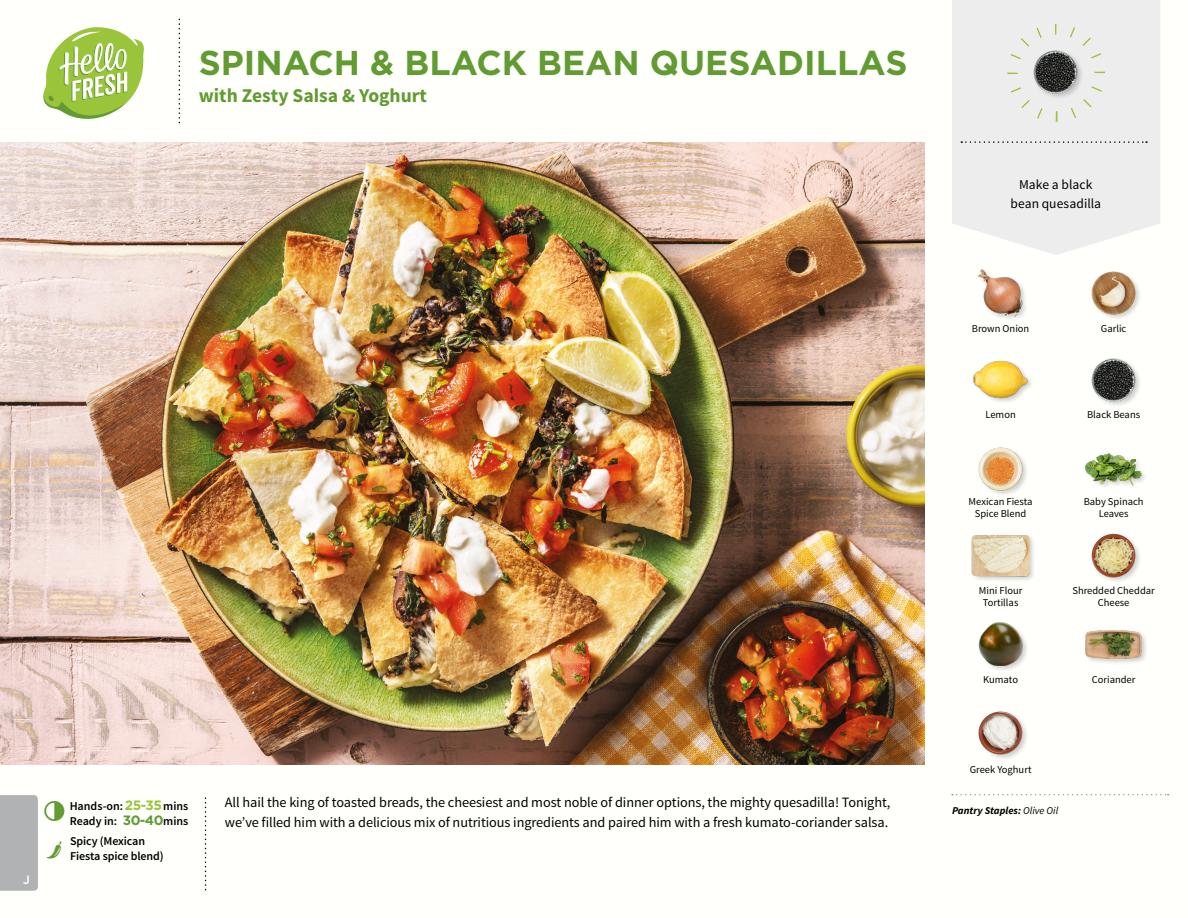
<style>
.page{position:relative;width:1188px;height:918px;background:#fff}
.page>*{position:absolute;margin:0;border:0;box-sizing:border-box;transform-origin:0 0}
.t1{font:700 34.5px "Gotham";color:#619b31}
.t2{font:700 19.5px "Source Sans Pro";color:#619b31}
.t3{font:14.25px/19.5px "Source Sans Pro";letter-spacing:-.005em;color:#000}
.t4{font:13.5px/18.9px "Source Sans Pro";letter-spacing:.005em;color:#000;text-align:center}
.t5{font:600 12px/15px "Source Sans Pro";letter-spacing:-.01em;color:#000}
.t6{font:500 12px "Gotham";color:#fff}
.t7{font:10.5px/12px "Source Sans Pro";color:#000;text-align:center}
.t8{font:italic 700 10.5px "Source Sans Pro";color:#000}
.s1{font-family:"Gotham";font-weight:700;font-size:13.5px;color:#9ac43a}
.s2{font-family:"Gotham";font-weight:700;font-size:13.5px;color:#619b31}
.s3{font-weight:400}
</style>
<div class="page">
<svg style="left:43px;top:27px;width:101px;height:92px"></svg>
<div style="left:0;top:795px;width:38px;height:96px;background:#b1b2b4"></div>
<div style="left:1084px;top:452px;width:65px;height:40px;background:#000;opacity:.2"></div>
<img style="left:1085px;top:452px;width:57px;height:40px">
<img style="left:1091px;top:358px;width:49px;height:48px">
<img style="left:978px;top:447px;width:49px;height:48px">
<img style="left:1091px;top:533px;width:49px;height:49px">
<div style="left:971px;top:534px;width:65px;height:49px;background:#000;opacity:.2"></div>
<img style="left:972px;top:534px;width:57px;height:49px">
<div style="left:1084px;top:628px;width:65px;height:38px;background:#000;opacity:.2"></div>
<img style="left:1085px;top:628px;width:57px;height:38px">
<img style="left:972px;top:360px;width:57px;height:43px">
<img style="left:978px;top:622px;width:49px;height:49px">
<img style="left:978px;top:711px;width:49px;height:48px">
<img style="left:1091px;top:271px;width:49px;height:48px">
<img style="left:977px;top:269px;width:49px;height:50px">
<svg style="left:952px;top:0;width:208px;height:255px;fill:#ededed"></svg>
<svg style="left:961px;top:141px;width:186px;height:2px"></svg>
<div style="left:1007px;top:24px;width:98px;height:98px;border:11px dashed #9ac43a;border-radius:50%"></div>
<img style="left:0;top:142px;width:925px;height:623px">
<svg style="left:952px;top:794px;width:217px;height:1px"></svg>
<img style="left:1027px;top:43px;width:57px;height:58px">
<h1 class="t1" style="left:199px;top:40px;width:710px">SPINACH &amp; BLACK BEAN QUESADILLAS</h1>
<h2 class="t2" style="left:199px;top:83px;width:230px">with Zesty Salsa &amp; Yoghurt</h2>
<p class="t6" style="left:23px;top:872px;width:8px">J</p>
<p class="t5" style="left:70px;top:798px;width:120px">Hands-on:<span class="s1">25-35</span>mins<br>Ready in: <span class="s2">30-40</span>mins</p>
<p class="t3" style="left:225px;top:793px;width:667px">All hail the king of toasted breads, the cheesiest and most noble of dinner options, the mighty quesadilla! Tonight, we’ve filled him with a delicious mix of nutritious ingredients and paired him with a fresh kumato-coriander salsa.</p>
<p class="t5" style="left:70px;top:834px;width:95px">Spicy (Mexican<br>Fiesta spice blend)</p>
<p class="t4" style="left:1010px;top:175px;width:92px">Make a black bean quesadilla</p>
<p class="t7" style="left:972px;top:322px;width:59px">Brown Onion</p>
<p class="t7" style="left:1101px;top:322px;width:27px">Garlic</p>
<p class="t7" style="left:985px;top:409px;width:32px">Lemon</p>
<p class="t7" style="left:1087px;top:409px;width:55px">Black Beans</p>
<p class="t7" style="left:969px;top:496px;width:66px">Mexican Fiesta<br>Spice Blend</p>
<p class="t7" style="left:1084px;top:496px;width:61px">Baby Spinach<br>Leaves</p>
<p class="t7" style="left:979px;top:584px;width:45px">Mini Flour<br>Tortillas</p>
<p class="t7" style="left:1072px;top:584px;width:84px">Shredded Cheddar<br>Cheese</p>
<p class="t7" style="left:983px;top:674px;width:36px">Kumato</p>
<p class="t7" style="left:1092px;top:674px;width:45px">Coriander</p>
<p class="t7" style="left:970px;top:763px;width:63px">Greek Yoghurt</p>
<p class="t8" style="left:952px;top:804px;width:108px">Pantry Staples: <span class="s3">Olive Oil</span></p>
</div>
